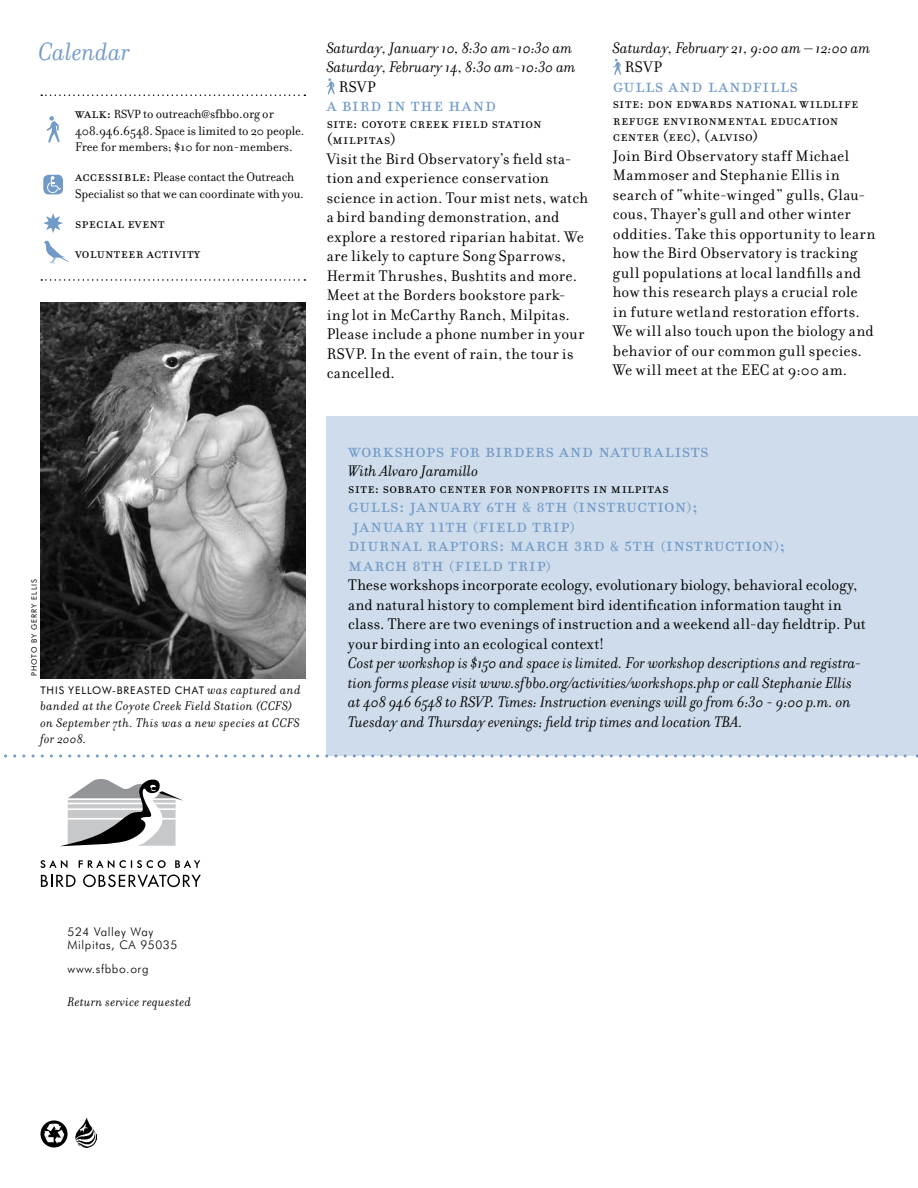
<style>
.page{position:relative;width:918px;height:1188px;background:#fff}
.page>*{position:absolute;margin:0;border:0;box-sizing:border-box;transform-origin:0 0}
.t1{font:italic 27px "Filosofia";letter-spacing:-.005em;color:#729ac7}
.t2{font:22.5px/19.5px "Filosofia Small Caps";letter-spacing:.025em;color:#729ac7}
.t3{font:16.5px/19.5px "Filosofia";letter-spacing:.015em;color:#000}
.t4{font:italic 16.5px/19.5px "Filosofia";color:#000}
.t5{font:16.5px/16.5px "Filosofia Small Caps";letter-spacing:.02em;color:#000}
.t6{font:13.5px/16.5px "Filosofia";letter-spacing:-.01em;color:#000}
.t7{font:italic 13.5px/16.5px "Filosofia";letter-spacing:.03em;color:#000}
.t8{font:300 12px/13.5px "Futura BT";letter-spacing:.05em;color:#000}
.t9{font:10.5px "Futura BT";letter-spacing:.08em;color:#000}
.t10{font:7.5px "Futura BT";letter-spacing:.13em;color:#000}
.s1{font-family:"Filosofia Small Caps";font-size:16.5px}
.s2{font-size:12.75px}
.s3{font-size:12px}
.s4{font-family:"Filosofia";font-style:italic;font-size:13.5px}
.s5{font-size:15px}
</style>
<div class="page">
<div style="left:327px;top:417px;width:591px;height:339px;background:#cedceb"></div>
<svg style="left:4px;top:754px;width:914px;height:4px"></svg>
<svg style="left:40px;top:860px;width:28px;height:8px"></svg>
<svg style="left:79px;top:860px;width:87px;height:8px"></svg>
<svg style="left:175px;top:860px;width:25px;height:8px"></svg>
<svg style="left:41px;top:875px;width:35px;height:12px"></svg>
<svg style="left:83px;top:874px;width:118px;height:14px"></svg>
<svg style="left:61px;top:779px;width:122px;height:67px"></svg>
<svg style="left:327px;top:78px;width:8px;height:16px"></svg>
<div style="left:43px;top:175px;width:20px;height:19px;background:#729ac7;border-radius:5px"></div>
<svg style="left:47px;top:176px;width:14px;height:17px"></svg>
<svg style="left:47px;top:116px;width:13px;height:27px"></svg>
<svg style="left:43px;top:241px;width:26px;height:23px"></svg>
<svg style="left:43px;top:213px;width:20px;height:20px"></svg>
<svg style="left:41px;top:94px;width:264px;height:2px"></svg>
<svg style="left:41px;top:279px;width:264px;height:2px"></svg>
<img style="left:40px;top:302px;width:265px;height:377px">
<svg style="left:613px;top:59px;width:8px;height:16px"></svg>
<svg style="left:40px;top:1120px;width:28px;height:28px"></svg>
<img style="left:76px;top:1118px;width:21px;height:30px">
<h1 class="t1" style="left:39px;top:37px;width:92px">Calendar</h1>
<p class="t4" style="left:613px;top:38px;width:259px">Saturday, February 21, 9:00 am – 12:00 am</p>
<p class="t3" style="left:625px;top:57px;width:39px">RSVP</p>
<h2 class="t2" style="left:613px;top:75px;width:187px">gulls and landfills</h2>
<p class="t5" style="left:613px;top:95px;width:247px">site: don edwards national wildlife refuge environmental education center (eec), (alviso)</p>
<p class="t3" style="left:613px;top:146px;width:264px">Join Bird Observatory staff Michael Mammoser and Stephanie Ellis in search of “white-winged” gulls, Glau&shy;cous, Thayer’s gull and other winter oddities. Take this opportunity to learn how the Bird Observatory is tracking gull populations at local landfills and how this research plays a crucial role in future wetland restoration efforts.<br>We will also touch upon the biology and behavior of our common gull species.<br>We will meet at the EEC at 9:00 am.</p>
<p class="t4" style="left:327px;top:38px;width:251px">Saturday, January 10, 8:30 am-10:30 am<br>Saturday, February 14, 8:30 am-10:30 am</p>
<p class="t3" style="left:339px;top:77px;width:39px">RSVP</p>
<h2 class="t2" style="left:327px;top:95px;width:171px">a bird in the hand</h2>
<p class="t5" style="left:327px;top:114px;width:216px">site: coyote creek field station (milpitas)</p>
<p class="t3" style="left:327px;top:149px;width:263px">Visit the Bird Observatory’s field sta&shy;tion and experience conservation science in action. Tour mist nets, watch a bird banding demonstration, and explore a restored riparian habitat. We are likely to capture Song Sparrows, Hermit Thrushes, Bushtits and more.<br>Meet at the Borders bookstore park&shy;ing lot in McCarthy Ranch, Milpitas.<br>Please include a phone number in your RSVP. In the event of rain, the tour is cancelled.</p>
<p class="t6" style="left:75px;top:106px;width:231px"><span class="s1">walk:</span> <span class="s2">RSVP</span> to outreach<span class="s3">@</span>sfbbo.org or<br>408.946.6548. Space is limited to 20 people.<br>Free for members; $10 for non-members.</p>
<p class="t6" style="left:75px;top:169px;width:230px"><span class="s1">accessible:</span> Please contact the Outreach<br>Specialist so that we can coordinate with you.</p>
<p class="t5" style="left:75px;top:208px;width:127px;line-height:30px">special event volunteer activity</p>
<p class="t10" style="left:30px;top:676px;width:99px;rotate:-90deg">PHOTO BY GERRY E LLIS</p>
<p class="t9" style="left:40px;top:684px;width:262px">THIS YELLOW-BREASTED CHAT <span class="s4">was captured and</span></p>
<p class="t7" style="left:40px;top:698px;width:261px">banded at the Coyote Creek Field Station (CCFS) on September 7th. This was a new species at CCFS for 2008.</p>
<h2 class="t2" style="left:348px;top:440px;width:362px">workshops for birders and naturalists</h2>
<p class="t4" style="left:348px;top:462px;width:132px">With Alvaro Jaramillo</p>
<p class="t5" style="left:348px;top:480px;width:322px">site: sobrato center for nonprofits in milpitas</p>
<h2 class="t2" style="left:348px;top:496px;width:439px">gulls: january 6th <span class="s5">&amp;</span> 8th <span class="s5">(</span>instruction<span class="s5">)</span>;<br>january 11th <span class="s5">(</span>field trip<span class="s5">)<br></span>diurnal raptors: march 3rd <span class="s5">&amp;</span> 5th <span class="s5">(</span>instruction<span class="s5">)</span>; march 8th <span class="s5">(</span>field trip<span class="s5">)</span></h2>
<p class="t3" style="left:348px;top:576px;width:519px">These workshops incorporate ecology, evolutionary biology, behavioral ecology, and natural history to complement bird identification information taught in class. There are two evenings of instruction and a weekend all-day fieldtrip. Put your birding into an ecological context!</p>
<p class="t4" style="left:348px;top:654px;width:515px">Cost per workshop is $150 and space is limited. For workshop descriptions and registra&shy;tion forms please visit www.sfbbo.org/activities/workshops.php or call Stephanie Ellis at 408 946 6548 to RSVP. Times: Instruction evenings will go from 6:30 - 9:00 p.m. on Tuesday and Thursday evenings; field trip times and location TBA.</p>
<p class="t8" style="left:68px;top:925px;width:111px">524 Valley Way<br>Milpitas, CA 95035</p>
<p class="t8" style="left:68px;top:962px;width:82px">www.sfbbo.org</p>
<p class="t7" style="left:68px;top:993px;width:125px">Return service requested</p>
</div>
